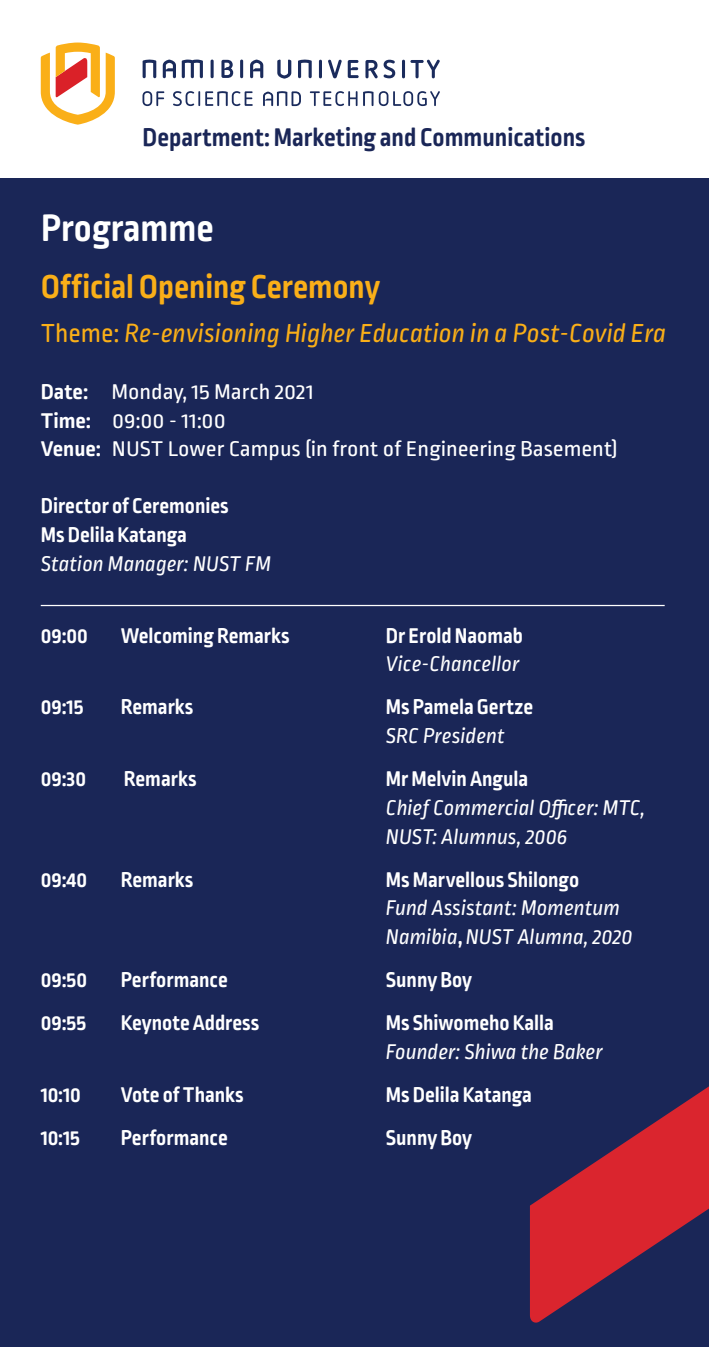
<style>
.page{position:relative;width:709px;height:1347px;background:#fff}
.page>*{position:absolute;margin:0;border:0;box-sizing:border-box;transform-origin:0 0}
.t1{font:700 40px "Ropa Soft Pro";color:#fff}
.t2{font:700 35px "Ropa Soft Pro";color:#faaf18}
.t3{font:italic 27.5px "Ropa Soft Pro";color:#faaf18}
.t4{font:700 27px "Ropa Soft Pro";color:#1a2657}
.t5{font:700 22.5px "Ropa Soft Pro";color:#fff}
.t6{font:italic 22.5px/28.8px "Ropa Soft Pro";color:#fff}
.t7{font:22.5px "Ropa Soft Pro";color:#fff;scale:1.07 1}
.s1{font-style:normal}
.s2{font-weight:700}
.s3{font-weight:700;font-style:normal}
</style>
<div class="page">
<div style="left:0;top:178px;width:709px;height:1168px;background:#1a2657"></div>
<hr style="left:41px;top:605px;width:623px;height:1px;background:#fff">
<svg style="left:530px;top:1086px;width:179px;height:237px;fill:#da252e"></svg>
<svg style="left:41px;top:43px;width:74px;height:82px"></svg>
<svg style="left:142px;top:59px;width:298px;height:47px"></svg>
<p class="t4" style="left:143px;top:122px;width:444px">Department: Marketing and Communications</p>
<p class="t1" style="left:41px;top:206px;width:174px">Programme</p>
<p class="t2" style="left:41px;top:267px;width:341px">Official Opening Ceremony</p>
<p class="t3" style="left:41px;top:317px;width:627px"><span class="s1">Theme:</span> Re-envisioning Higher Education in a Post-Covid Era</p>
<p class="t7" style="left:41px;top:379px;width:256px"><span class="s2">Date:</span> Monday, 15 March 2021</p>
<p class="t7" style="left:41px;top:408px;width:174px"><span class="s2">Time:</span> 09:00 - 11:00</p>
<p class="t7" style="left:41px;top:437px;width:540px"><span class="s2">Venue:</span> NUST Lower Campus (in front of Engineering Basement)</p>
<p class="t5" style="left:41px;top:493px;width:189px">Director of Ceremonies</p>
<p class="t5" style="left:41px;top:522px;width:147px">Ms Delila Katanga</p>
<p class="t6" style="left:41px;top:550px;width:232px">Station Manager: NUST FM</p>
<p class="t5" style="left:41px;top:622px;width:49px">09:00</p>
<p class="t5" style="left:121px;top:622px;width:170px">Welcoming Remarks</p>
<p class="t5" style="left:386px;top:622px;width:138px">Dr Erold Naomab</p>
<p class="t6" style="left:386px;top:650px;width:135px">Vice-Chancellor</p>
<p class="t5" style="left:41px;top:694px;width:44px">09:15</p>
<p class="t5" style="left:121px;top:694px;width:74px">Remarks</p>
<p class="t5" style="left:386px;top:694px;width:149px">Ms Pamela Gertze</p>
<p class="t6" style="left:386px;top:722px;width:120px">SRC President</p>
<p class="t5" style="left:41px;top:766px;width:47px">09:30</p>
<p class="t5" style="left:124px;top:766px;width:74px">Remarks</p>
<p class="t5" style="left:386px;top:766px;width:144px">Mr Melvin Angula</p>
<p class="t6" style="left:386px;top:794px;width:261px">Chief Commercial Officer: MTC,<br>NUST: Alumnus, 2006</p>
<p class="t5" style="left:41px;top:866px;width:48px">09:40</p>
<p class="t5" style="left:121px;top:866px;width:74px">Remarks</p>
<p class="t5" style="left:386px;top:866px;width:195px">Ms Marvellous Shilongo</p>
<p class="t6" style="left:386px;top:894px;width:248px">Fund Assistant: Momentum<br>Namibia<span class="s3">,</span> NUST Alumna, 2020</p>
<p class="t5" style="left:41px;top:966px;width:48px">09:50</p>
<p class="t5" style="left:121px;top:966px;width:108px">Performance</p>
<p class="t5" style="left:386px;top:966px;width:88px">Sunny Boy</p>
<p class="t5" style="left:41px;top:1009px;width:47px">09:55</p>
<p class="t5" style="left:121px;top:1009px;width:140px">Keynote Address</p>
<p class="t5" style="left:386px;top:1009px;width:169px">Ms Shiwomeho Kalla</p>
<p class="t6" style="left:386px;top:1038px;width:218px">Founder: Shiwa the Baker</p>
<p class="t5" style="left:41px;top:1081px;width:42px">10:10</p>
<p class="t5" style="left:121px;top:1081px;width:124px">Vote of Thanks</p>
<p class="t5" style="left:386px;top:1081px;width:147px">Ms Delila Katanga</p>
<p class="t5" style="left:41px;top:1124px;width:41px">10:15</p>
<p class="t5" style="left:121px;top:1124px;width:108px">Performance</p>
<p class="t5" style="left:386px;top:1124px;width:88px">Sunny Boy</p>
</div>
